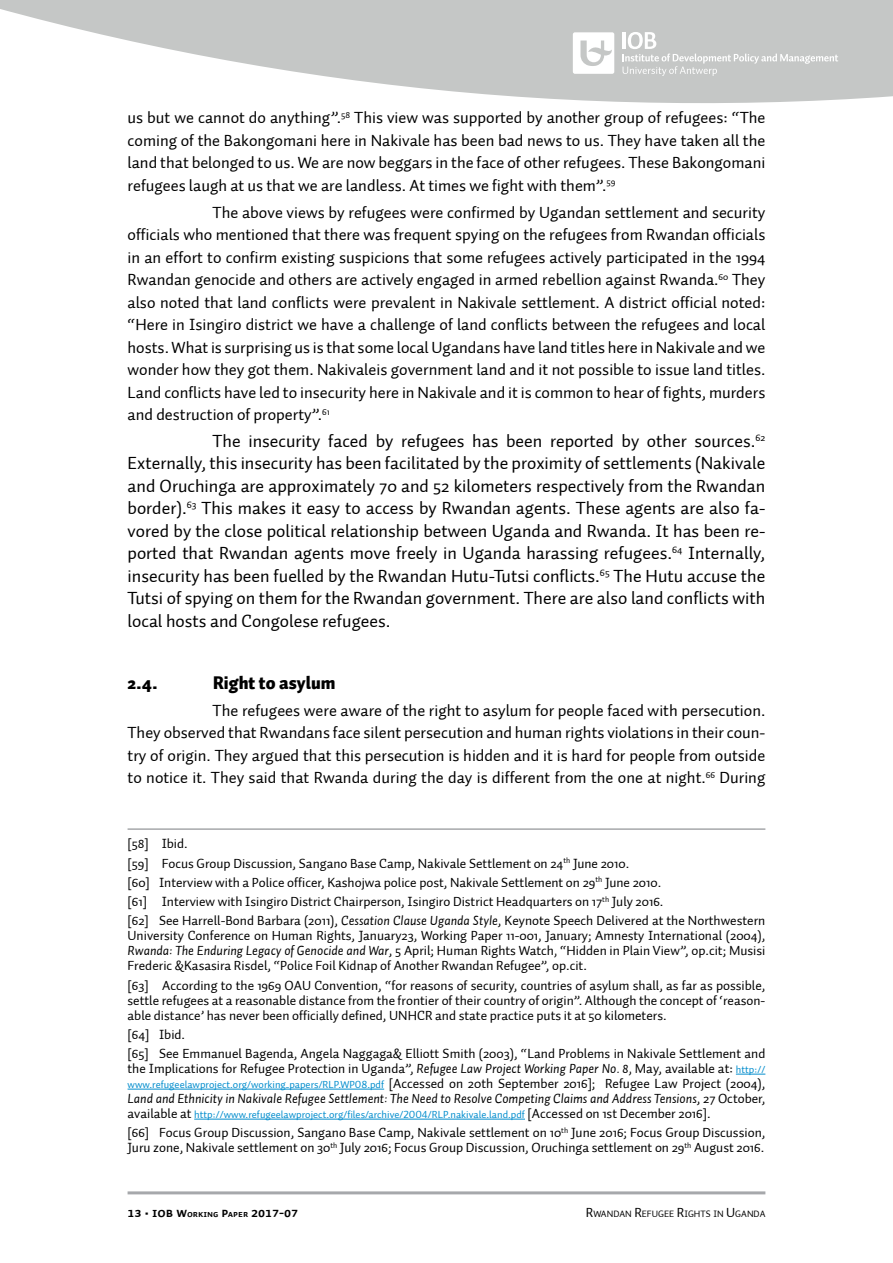
<style>
.page{position:relative;width:893px;height:1263px;background:#fff}
.page>*{position:absolute;margin:0;border:0;box-sizing:border-box;transform-origin:0 0}
.t1{font:18px/22.5px "Auto 1";color:#000;text-align:justify}
.t2{font:900 18px "Auto 1";color:#000}
.t3{font:16.5px/22.5px "Auto 1";color:#000;text-align:justify}
.t4{font:13.5px/19.2px "Auto 1";color:#000}
.t5{font:italic 13.5px/15px "Auto 1";color:#000;text-align:justify}
.t6{font:13.5px "Auto 1 Bold Sm Cp";color:#000}
.t7{font:10.5px "Auto 1 Regular LF";color:#038dcd}
.t8{font:9.45px "Auto 1";color:#000}
.s1{font-style:italic}
.s2{font-style:normal}
.s3{font-family:"Auto 1 Regular LF";font-style:normal;font-size:10.5px;color:#038dcd}
.s4{font-family:"Auto 1";font-size:13.5px;color:#000}
.s5{font-size:9.45px}
.s6{font-size:13.5px}
</style>
<div class="page">
<hr style="left:128px;top:1191px;width:637px;height:3px;background:#a6a8ab">
<svg style="left:0;top:0;width:893px;height:103px;fill:#c5c7c6"></svg>
<svg style="left:623px;top:32px;width:215px;height:44px;background:#cbcdcc"></svg>
<svg style="left:573px;top:32px;width:41px;height:42px"></svg>
<hr style="left:128px;top:828px;width:637px;height:2px;background:#a6a8ab">
<svg style="left:736px;top:1074px;width:29px;height:1px"></svg>
<hr style="left:128px;top:1089px;width:256px;height:1px;background:#038dcd">
<hr style="left:194px;top:1119px;width:331px;height:1px;background:#038dcd">
<p class="t3" style="left:128px;top:107px;width:639px">us but we cannot do anything”.<sup>58</sup> This view was supported by another group of refugees: “The coming of the Bakongomani here in Nakivale has been bad news to us. They have taken all the land that belonged to us. We are now beggars in the face of other refugees. These Bakongomani refugees laugh at us that we are landless. At times we fight with them”.<sup>59</sup></p>
<p class="t3" style="left:128px;top:201px;width:639px;text-indent:85px">The above views by refugees were confirmed by Ugandan settlement and security officials who mentioned that there was frequent spying on the refugees from Rwandan officials in an effort to confirm existing suspicions that some refugees actively participated in the 1994<br>Rwandan genocide and others are actively engaged in armed rebellion against Rwanda.<sup>60</sup> They also noted that land conflicts were prevalent in Nakivale settlement. A district official noted: “Here in Isingiro district we have a challenge of land conflicts between the refugees and local hosts. What is surprising us is that some local Ugandans have land titles here in Nakivale and we wonder how they got them. Nakivaleis government land and it not possible to issue land titles.<br>Land conflicts have led to insecurity here in Nakivale and it is common to hear of fights, murders and destruction of property”.<sup>61</sup></p>
<p class="t1" style="left:128px;top:430px;width:639px;text-indent:85px">The insecurity faced by refugees has been reported by other sources.<sup>62<br></sup>Externally, this insecurity has been facilitated by the proximity of settlements (Nakivale and Oruchinga are approximately 70 and 52 kilometers respectively from the Rwandan border).<sup>63</sup> This makes it easy to access by Rwandan agents. These agents are also fa&shy;vored by the close political relationship between Uganda and Rwanda. It has been re&shy;ported that Rwandan agents move freely in Uganda harassing refugees.<sup>64</sup> Internally, insecurity has been fuelled by the Rwandan Hutu-Tutsi conflicts.<sup>65</sup> The Hutu accuse the Tutsi of spying on them for the Rwandan government. There are also land conflicts with local hosts and Congolese refugees.</p>
<p class="t2" style="left:128px;top:671px;width:32px">2.4.</p>
<p class="t2" style="left:213px;top:671px;width:124px">Right to asylum</p>
<p class="t3" style="left:128px;top:699px;width:639px;text-indent:85px">The refugees were aware of the right to asylum for people faced with persecution.<br>They observed that Rwandans face silent persecution and human rights violations in their coun&shy;try of origin. They argued that this persecution is hidden and it is hard for people from outside to notice it. They said that Rwanda during the day is different from the one at night.<sup>66</sup> During</p>
<p class="t4" style="left:128px;top:834px;width:639px">[58] Ibid.<br>[59] Focus Group Discussion, Sangano Base Camp, Nakivale Settlement on 24<sup>th</sup> June 2010.<br>[60] Interview with a Police officer, Kashojwa police post, Nakivale Settlement on 29<sup>th</sup> June 2010.<br>[61] Interview with Isingiro District Chairperson, Isingiro District Headquarters on 17<sup>th</sup> July 2016.<br>[62] See Harrell-Bond Barbara (2011), <span class="s1">Cessation Clause Uganda Style</span>, Keynote Speech Delivered at the Northwestern</p>
<p class="t4" style="left:128px;top:928px;width:639px;line-height:15px;text-align:justify">University Conference on Human Rights, January23, Working Paper 11-001, January; Amnesty International (2004), <span class="s1">Rwanda: The Enduring Legacy of Genocide and War</span>, 5 April; Human Rights Watch<span class="s1">,</span> “Hidden in Plain View”, op.cit; Musisi Frederic &amp;Kasasira Risdel, “Police Foil Kidnap of Another Rwandan Refugee”, op.cit.</p>
<p class="t4" style="left:128px;top:978px;width:639px;line-height:15px;text-align:justify">[63] According to the 1969 OAU Convention, “for reasons of security, countries of asylum shall, as far as possible, settle refugees at a reasonable distance from the frontier of their country of origin”. Although the concept of ‘reason&shy;able distance’ has never been officially defined, UNHCR and state practice puts it at 50 kilometers.</p>
<p class="t4" style="left:128px;top:1025px;width:639px">[64] Ibid.<br>[65] See Emmanuel Bagenda, Angela Naggaga&amp; Elliott Smith (2003), “Land Problems in Nakivale Settlement and</p>
<p class="t5" style="left:128px;top:1061px;width:639px"><span class="s2">the Implications for Refugee Protection in Uganda”,</span> Refugee Law Project Working Paper No. 8, <span class="s2">May, available at:</span> <span class="s3">http:// www.refugeelawproject.org/working_papers/RLP.WP08.pdf</span> <span class="s2">[Accessed on 20th September 2016]; Refugee Law Project (2004), </span>Land and Ethnicity in Nakivale Refugee Settlement: The Need to Resolve Competing Claims and Address Tensions<span class="s2">, 27 October,</span></p>
<p class="t7" style="left:128px;top:1108px;width:584px"><span class="s4">available at</span> http://www.refugeelawproject.org/files/archive/2004/RLP.nakivale.land.pdf <span class="s4">[Accessed on 1st December 2016].</span></p>
<p class="t4" style="left:128px;top:1125px;width:639px;line-height:15px">[66] Focus Group Discussion, Sangano Base Camp, Nakivale settlement on 10<sup>th</sup> June 2016; Focus Group Discussion,<br>Juru zone, Nakivale settlement on 30<sup>th</sup> July 2016; Focus Group Discussion, Oruchinga settlement on 29<sup>th</sup> August 2016.</p>
<p class="t6" style="left:128px;top:1204px;width:172px">13 • IOB w<span class="s5">orking</span> P<span class="s5">aper</span> 2017-07</p>
<p class="t8" style="left:586px;top:1207px;width:181px"><span class="s6">R</span>WANDAN <span class="s6">R</span>EFUGEE <span class="s6">R</span>IGHTS IN <span class="s6">U</span> GANDA</p>
</div>
